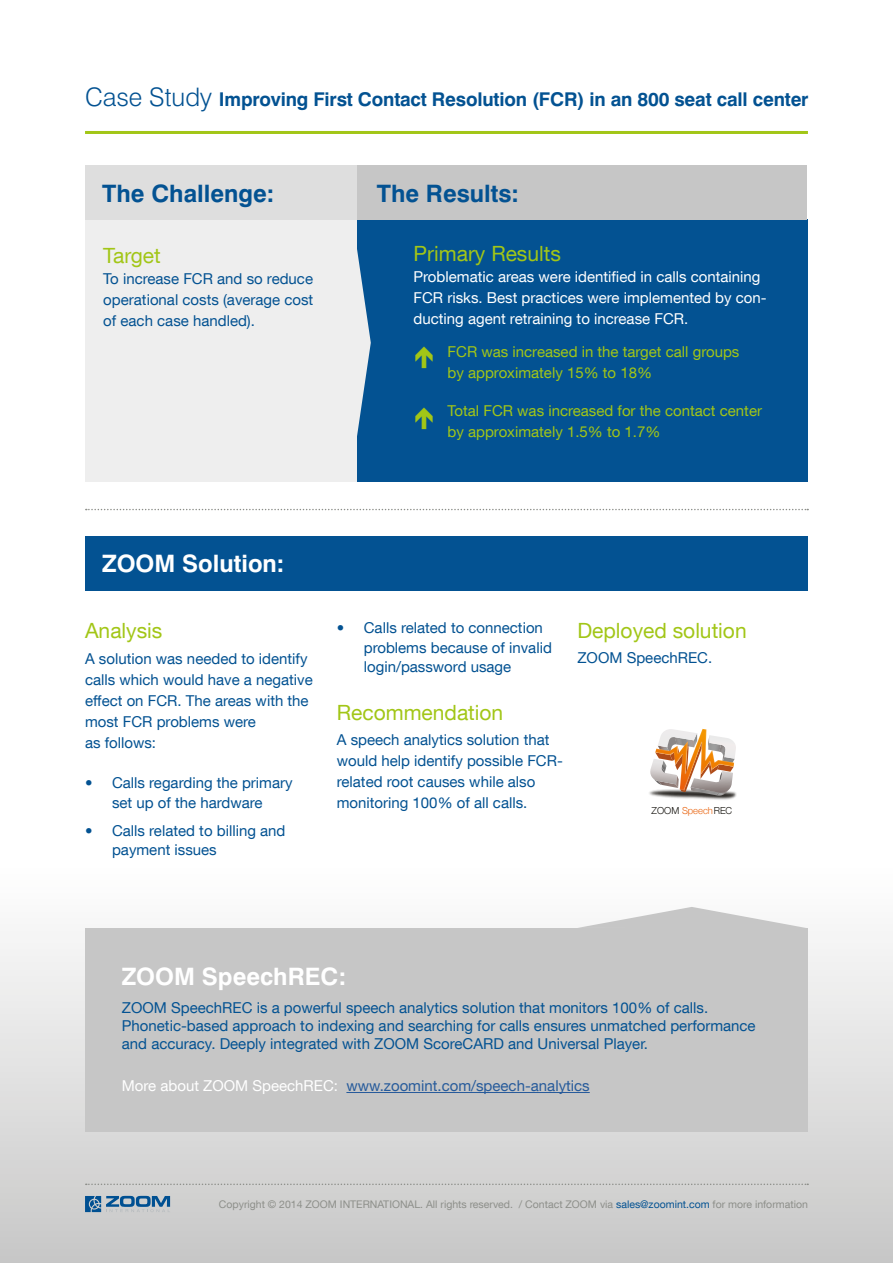
<style>
.page{position:relative;width:893px;height:1263px;background:#fff}
.page>*{position:absolute;margin:0;border:0;box-sizing:border-box;transform-origin:0 0}
.t1{font:700 24px "Swiss 721 BTCE";color:#fff}
.t2{font:700 24px "Swiss 721 BTCE";color:#035292}
.t3{font:21px "Helvetica Neue LT Com";color:#a2c617}
.t4{font:700 18.9px "Swiss 721 BTCE";letter-spacing:-.01em;color:#035292}
.t5{font:15px/21px "Helvetica Neue LT Com";color:#035292}
.t6{font:15px/21px "Helvetica Neue LT Com";color:#fff}
.t7{font:15px/21px "Helvetica Neue LT Com";color:#a2c617}
.t8{font:15px "Helvetica Neue LT Com";color:#275b9b}
.t9{font:10.5px "Helvetica Neue LT Com";color:#8d8f8a}
.t10{font:300 9.6px "Helvetica Neue";color:#12100b}
.s1{font-weight:300;font-size:25.5px}
.s2{color:#e9610b}
.s3{color:#fff}
.s4{color:#035292}
</style>
<div class="page">
<div style="left:85px;top:220px;width:272px;height:262px;background:#eee"></div>
<div style="left:85px;top:165px;width:272px;height:55px;background:#dedede"></div>
<div style="left:0;top:862px;width:893px;height:401px;background:linear-gradient(to bottom,#fff,#c7c7c7)"></div>
<svg style="left:86px;top:1183px;width:722px;height:2px"></svg>
<svg style="left:85px;top:1196px;width:85px;height:16px"></svg>
<hr style="left:85px;top:131px;width:723px;height:3px;background:#a2c617">
<div style="left:357px;top:220px;width:451px;height:262px;background:#035292"></div>
<div style="left:357px;top:165px;width:450px;height:55px;background:#c6c6c6"></div>
<svg style="left:357px;top:249px;width:14px;height:187px"></svg>
<div style="left:85px;top:536px;width:723px;height:54px;background:#035292"></div>
<svg style="left:86px;top:509px;width:722px;height:1px"></svg>
<img style="left:649px;top:792px;width:88px;height:8px">
<svg style="left:650px;top:729px;width:86px;height:67px"></svg>
<div style="left:85px;top:928px;width:722px;height:203px;background:#c6c6c6"></div>
<hr style="left:346px;top:1092px;width:244px;height:1px;background:#275b9b">
<svg style="left:577px;top:907px;width:230px;height:21px"></svg>
<p class="t4" style="left:85px;top:86px;width:725px"><span class="s1">Case Study</span> Improving First Contact Resolution (FCR) in an 800 seat call center</p>
<h1 class="t2" style="left:102px;top:177px;width:173px">The Challenge:</h1>
<h1 class="t2" style="left:377px;top:177px;width:144px">The Results:</h1>
<h2 class="t3" style="left:414px;top:240px;width:149px">Primary Results</h2>
<p class="t6" style="left:414px;top:265px;width:355px">Problematic areas were identified in calls containing<br>FCR risks. Best practices were implemented by con&shy;ducting agent retraining to increase FCR.</p>
<p class="t7" style="left:448px;top:341px;width:293px">FCR was increased in the target call groups by approximately 15% to 18%</p>
<p class="t7" style="left:448px;top:400px;width:316px">Total FCR was increased for the contact center by approximately 1.5% to 1.7%</p>
<h2 class="t3" style="left:103px;top:242px;width:59px">Target</h2>
<p class="t5" style="left:103px;top:267px;width:211px;text-align:justify">To increase FCR and so reduce operational costs (average cost of each case handled).</p>
<h1 class="t1" style="left:102px;top:548px;width:184px">ZOOM Solution:</h1>
<h2 class="t3" style="left:85px;top:618px;width:79px">Analysis</h2>
<p class="t5" style="left:85px;top:647px;width:229px">A solution was needed to identify calls which would have a negative effect on FCR. The areas with the most FCR problems were<br>as follows:</p>
<p class="t5" style="left:85px;top:773px;width:209px;line-height:19.5px;text-align:center">• Calls regarding the primary set up of the hardware</p>
<p class="t5" style="left:112px;top:820px;width:175px;line-height:19.5px;text-indent:-27px">• Calls related to billing and payment issues</p>
<p class="t5" style="left:364px;top:618px;width:190px;line-height:19.5px;text-indent:-27px">• Calls related to connection problems because of invalid login/password usage</p>
<h2 class="t3" style="left:337px;top:699px;width:168px">Recommendation</h2>
<p class="t5" style="left:337px;top:729px;width:228px">A speech analytics solution that would help identify possible FCR&shy;related root causes while also monitoring 100% of all calls.</p>
<h2 class="t3" style="left:577px;top:617px;width:171px">Deployed solution</h2>
<p class="t5" style="left:577px;top:647px;width:136px">ZOOM SpeechREC.</p>
<p class="t10" style="left:652px;top:802px;width:82px">ZOOM <span class="s2">Speech</span>REC</p>
<h1 class="t1" style="left:122px;top:960px;width:226px">ZOOM SpeechREC:</h1>
<p class="t5" style="left:122px;top:999px;width:635px;line-height:18px">ZOOM SpeechREC is a powerful speech analytics solution that monitors 100% of calls.<br>Phonetic-based approach to indexing and searching for calls ensures unmatched performance and accuracy. Deeply integrated with ZOOM ScoreCARD and Universal Player.</p>
<p class="t8" style="left:122px;top:1077px;width:469px"><span class="s3">More about ZOOM SpeechREC:</span> www.zoomint.com/speech-analytics</p>
<p class="t9" style="left:219px;top:1198px;width:590px">Copyright © 2014 ZOOM INTERNATIONAL. All rights reserved. / Contact ZOOM via <span class="s4">sales@zoomint.com</span> for more information</p>
</div>
